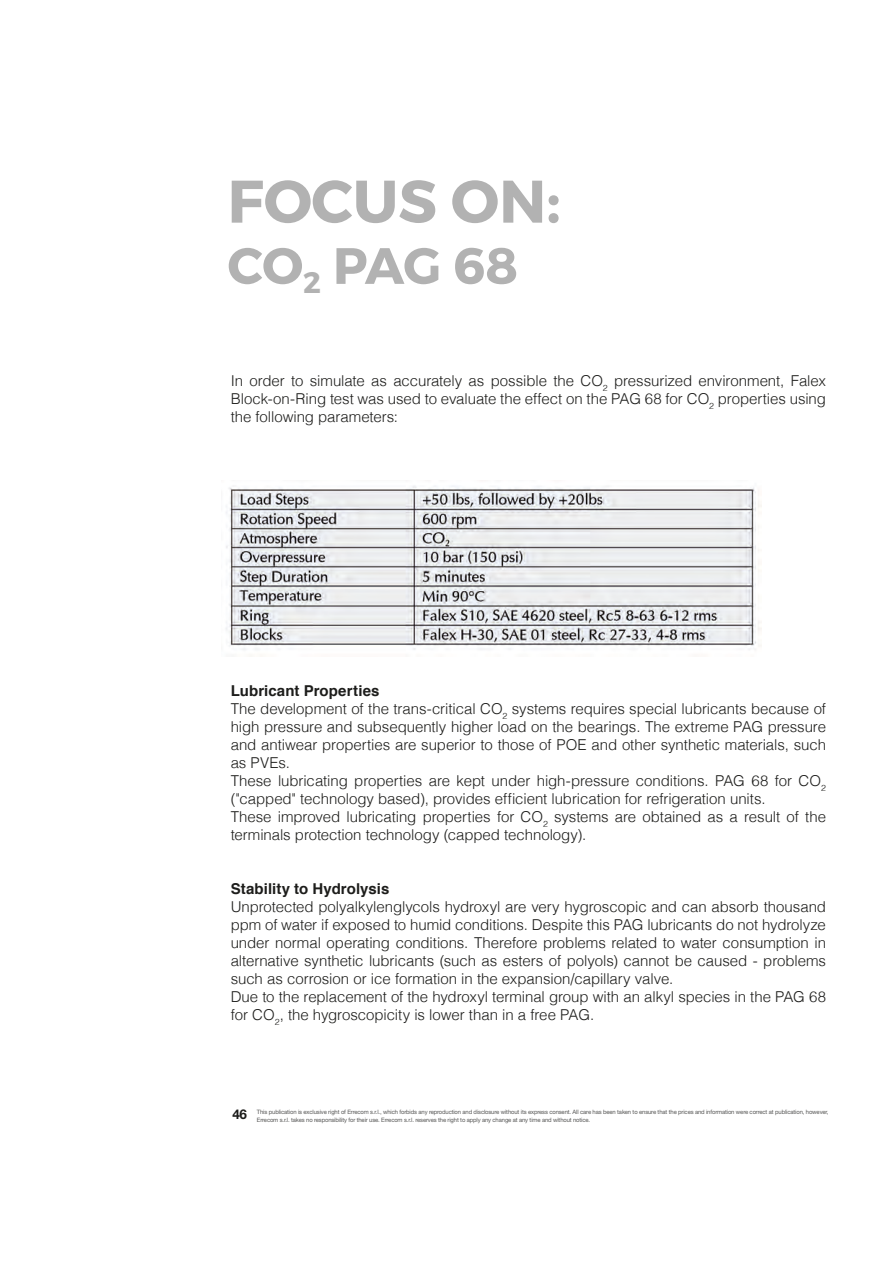
<style>
.page{position:relative;width:893px;height:1263px;background:#fff}
.page>*{position:absolute;margin:0;border:0;box-sizing:border-box;transform-origin:0 0}
.t1{font:700 60px "Montserrat";color:#b2b2b2}
.t2{font:700 51px "Montserrat";letter-spacing:-.015em;color:#b2b2b2}
.t3{font:300 15px/18px "Helvetica";letter-spacing:-.005em;color:#1d1d1b}
.t4{font:700 15px "Helvetica";letter-spacing:.005em;color:#1d1d1b}
.t5{font:700 13.5px "Helvetica Neue LT Std";color:#1d1d1b}
.t6{font:6px/7.2px "Helvetica Neue LT Std";letter-spacing:-.02em;color:#575756}
.s1{font-weight:700}
</style>
<div class="page">
<img style="left:226px;top:485px;width:536px;height:165px">
<h1 class="t1" style="left:227px;top:164px;width:335px">FOCUS ON:</h1>
<h2 class="t2" style="left:227px;top:234px;width:292px">CO<sub>2</sub> PAG 68</h2>
<p class="t3" style="left:231px;top:370px;width:597px;text-align:justify">In order to simulate as accurately as possible the CO<sub>2</sub> pressurized environment, Falex Block-on-Ring test was used to evaluate the effect on the PAG 68 for CO<sub>2</sub> properties using the following parameters:</p>
<p class="t3" style="left:231px;top:681px;width:597px"><span class="s1">Lubricant Properties<br></span>The development of the trans-critical CO<sub>2</sub> systems requires special lubricants because of high pressure and subsequently higher load on the bearings. The extreme PAG pressure and antiwear properties are superior to those of POE and other synthetic materials, such as PVEs.<br>These lubricating properties are kept under high-pressure conditions. PAG 68 for CO<sub>2 </sub>("capped" technology based), provides efficient lubrication for refrigeration units.<br>These improved lubricating properties for CO<sub>2</sub> systems are obtained as a result of the terminals protection technology (capped technology).</p>
<p class="t4" style="left:231px;top:877px;width:160px">Stability to Hydrolysis</p>
<p class="t3" style="left:231px;top:897px;width:597px">Unprotected polyalkylenglycols hydroxyl are very hygroscopic and can absorb thousand ppm of water if exposed to humid conditions. Despite this PAG lubricants do not hydrolyze under normal operating conditions. Therefore problems related to water consumption in alternative synthetic lubricants (such as esters of polyols) cannot be caused - problems such as corrosion or ice formation in the expansion/capillary valve.<br>Due to the replacement of the hydroxyl terminal group with an alkyl species in the PAG 68 for CO<sub>2</sub>, the hygroscopicity is lower than in a free PAG.</p>
<p class="t5" style="left:233px;top:1105px;width:16px">46</p>
<p class="t6" style="left:257px;top:1108px;width:573px">This publication is exclusive right of Errecom s.r.l., which forbids any reproduction and disclosure without its express consent. All care has been taken to ensure that the prices and information were correct at publication, however,<br>Errecom s.r.l. takes no responsibility for their use. Errecom s.r.l. reserves the right to apply any change at any time and without notice.</p>
</div>
